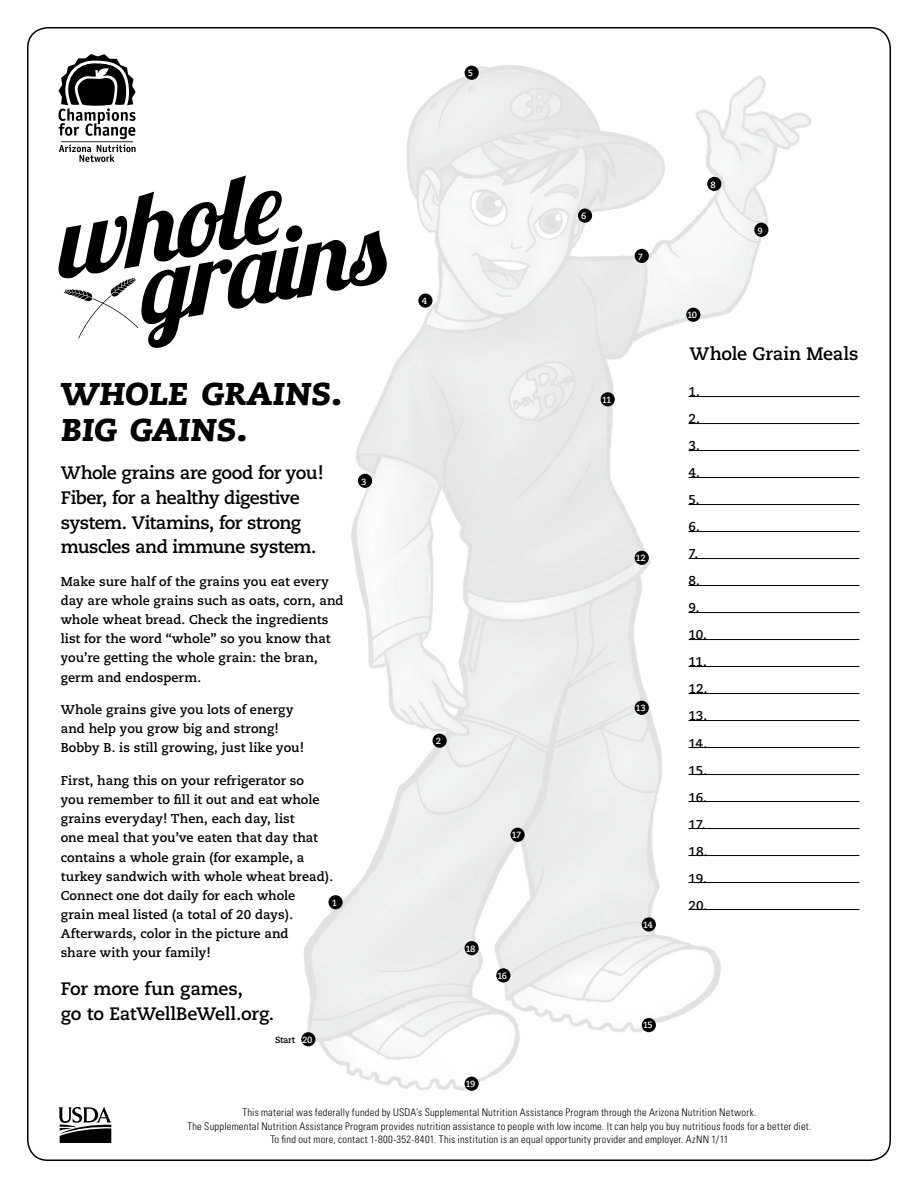
<style>
.page{position:relative;width:918px;height:1188px;background:#fff}
.page>*{position:absolute;margin:0;border:0;box-sizing:border-box;transform-origin:0 0}
.t1{font:40.5px/36px "Caecilia Heavy Italic SC";letter-spacing:-.02em;color:#000}
.t2{font:700 18px/24.8px "Caecilia";letter-spacing:-.025em;color:#000}
.t3{font:700 12.75px/27px "Caecilia";color:#000}
.t4{font:300 condensed 10.5px/13.5px "Univers";letter-spacing:.02em;color:#000;text-align:center}
.t5{font:700 9px "Caecilia";letter-spacing:-.06em;color:#fff}
.t6{font:700 9px "Caecilia";letter-spacing:-.045em;color:#000}
.s1{color:#fff}
</style>
<div class="page">
<svg style="left:59px;top:1107px;width:52px;height:36px"></svg>
<img style="left:302px;top:65px;width:510px;height:1026px">
<div style="left:328px;top:895px;width:15px;height:14px;background:#000;border-radius:50%"></div>
<div style="left:433px;top:734px;width:14px;height:14px;background:#000;border-radius:50%"></div>
<div style="left:358px;top:474px;width:14px;height:14px;background:#000;border-radius:50%"></div>
<div style="left:418px;top:294px;width:15px;height:14px;background:#000;border-radius:50%"></div>
<div style="left:465px;top:66px;width:14px;height:14px;background:#000;border-radius:50%"></div>
<div style="left:578px;top:209px;width:14px;height:14px;background:#000;border-radius:50%"></div>
<div style="left:635px;top:249px;width:14px;height:14px;background:#000;border-radius:50%"></div>
<div style="left:707px;top:177px;width:14px;height:14px;background:#000;border-radius:50%"></div>
<div style="left:754px;top:223px;width:14px;height:14px;background:#000;border-radius:50%"></div>
<div style="left:686px;top:308px;width:14px;height:14px;background:#000;border-radius:50%"></div>
<div style="left:601px;top:392px;width:14px;height:14px;background:#000;border-radius:50%"></div>
<div style="left:635px;top:551px;width:14px;height:14px;background:#000;border-radius:50%"></div>
<div style="left:635px;top:701px;width:14px;height:14px;background:#000;border-radius:50%"></div>
<div style="left:642px;top:917px;width:14px;height:15px;background:#000;border-radius:50%"></div>
<div style="left:642px;top:1018px;width:14px;height:14px;background:#000;border-radius:50%"></div>
<div style="left:496px;top:968px;width:14px;height:15px;background:#000;border-radius:50%"></div>
<div style="left:510px;top:828px;width:15px;height:14px;background:#000;border-radius:50%"></div>
<div style="left:465px;top:941px;width:14px;height:14px;background:#000;border-radius:50%"></div>
<div style="left:465px;top:1077px;width:14px;height:14px;background:#000;border-radius:50%"></div>
<div style="left:301px;top:1032px;width:14px;height:14px;background:#000;border-radius:50%"></div>
<svg style="left:59px;top:145px;width:77px;height:17px"></svg>
<svg style="left:58px;top:54px;width:78px;height:85px"></svg>
<hr style="left:61px;top:141px;width:72px;height:1px;background:#000">
<hr style="left:688px;top:396px;width:172px;height:1px;background:#000">
<hr style="left:688px;top:423px;width:172px;height:1px;background:#000">
<hr style="left:688px;top:450px;width:172px;height:1px;background:#000">
<hr style="left:688px;top:477px;width:172px;height:1px;background:#000">
<hr style="left:688px;top:504px;width:172px;height:1px;background:#000">
<hr style="left:688px;top:531px;width:172px;height:1px;background:#000">
<hr style="left:688px;top:558px;width:172px;height:1px;background:#000">
<hr style="left:688px;top:585px;width:172px;height:1px;background:#000">
<hr style="left:688px;top:612px;width:172px;height:1px;background:#000">
<hr style="left:688px;top:639px;width:172px;height:1px;background:#000">
<hr style="left:688px;top:666px;width:172px;height:1px;background:#000">
<hr style="left:688px;top:693px;width:172px;height:1px;background:#000">
<hr style="left:688px;top:720px;width:172px;height:1px;background:#000">
<hr style="left:688px;top:747px;width:172px;height:1px;background:#000">
<hr style="left:688px;top:774px;width:172px;height:1px;background:#000">
<hr style="left:688px;top:801px;width:172px;height:1px;background:#000">
<hr style="left:688px;top:828px;width:172px;height:1px;background:#000">
<hr style="left:688px;top:855px;width:172px;height:1px;background:#000">
<hr style="left:688px;top:882px;width:172px;height:1px;background:#000">
<hr style="left:688px;top:909px;width:172px;height:1px;background:#000">
<svg style="left:59px;top:169px;width:328px;height:182px"></svg>
<p class="t5" style="left:468px;top:68px;width:7px">5</p>
<h1 class="t1" style="left:61px;top:373px;width:284px">whole grains. big gains.</h1>
<h2 class="t2" style="left:61px;top:461px;width:264px">Whole grains are good for you!<br>Fiber, for a healthy digestive system. Vitamins, for strong muscles and immune system.</h2>
<p class="t3" style="left:61px;top:572px;width:284px;line-height:19.2px">Make sure half of the grains you eat every day are whole grains such as oats, corn, and whole wheat bread. Check the ingredients list for the word “whole” so you know that you’re getting the whole grain: the bran, germ and endosperm.</p>
<p class="t3" style="left:61px;top:700px;width:245px;line-height:19.2px">Whole grains give you lots of energy and help you grow big and strong!<br>Bobby B. is still growing, just like you!</p>
<p class="t3" style="left:61px;top:771px;width:274px;line-height:19px">First, hang this on your refrigerator so<br>you remember to fill it out and eat whole grains everyday! Then, each day, list<br>one meal that you’ve eaten that day that contains a whole grain (for example, a turkey sandwich with whole wheat bread).<br>Connect one dot daily for each whole<br>grain meal listed (a total of 20 days).<br>Afterwards, color in the picture and<br>share with your family!</p>
<h2 class="t2" style="left:61px;top:977px;width:215px">For more fun games,<br>go to EatWellBeWell.org.</h2>
<p class="t5" style="left:332px;top:898px;width:7px">1</p>
<p class="t6" style="left:275px;top:1035px;width:39px">Start <span class="s1">20</span></p>
<p class="t5" style="left:361px;top:476px;width:7px">3</p>
<p class="t5" style="left:422px;top:296px;width:7px">4</p>
<p class="t5" style="left:436px;top:736px;width:7px">2</p>
<p class="t5" style="left:511px;top:830px;width:12px">17</p>
<p class="t5" style="left:465px;top:943px;width:12px">18</p>
<p class="t5" style="left:497px;top:970px;width:11px">16</p>
<p class="t5" style="left:465px;top:1079px;width:12px">19</p>
<p class="t5" style="left:581px;top:211px;width:7px">6</p>
<p class="t5" style="left:638px;top:251px;width:7px">7</p>
<p class="t5" style="left:602px;top:394px;width:11px">11</p>
<p class="t5" style="left:636px;top:553px;width:12px">12</p>
<p class="t5" style="left:636px;top:703px;width:12px">13</p>
<p class="t5" style="left:643px;top:919px;width:11px">14</p>
<p class="t5" style="left:711px;top:179px;width:7px">8</p>
<p class="t5" style="left:687px;top:310px;width:12px">10</p>
<p class="t5" style="left:758px;top:225px;width:7px">9</p>
<h2 class="t2" style="left:690px;top:342px;width:170px">Whole Grain Meals</h2>
<p class="t3" style="left:688px;top:379px;width:21px">1.<br>2.<br>3.<br>4.<br>5.<br>6.<br>7.<br>8.<br>9.<br>10.<br>11.<br>12.<br>13.<br>14.<br>15.<br>16.<br>17.<br>18.<br>19.<br>20.</p>
<p class="t5" style="left:643px;top:1020px;width:12px">15</p>
<p class="t4" style="left:187px;top:1106px;width:626px">This material was federally funded by USDA’s Supplemental Nutrition Assistance Program through the Arizona Nutrition Network.<br>The Supplemental Nutrition Assistance Program provides nutrition assistance to people with low income. It can help you buy nutritious foods for a better diet.<br>To find out more, contact 1-800-352-8401. This institution is an equal opportunity provider and employer. AzNN 1/11</p>
</div>
